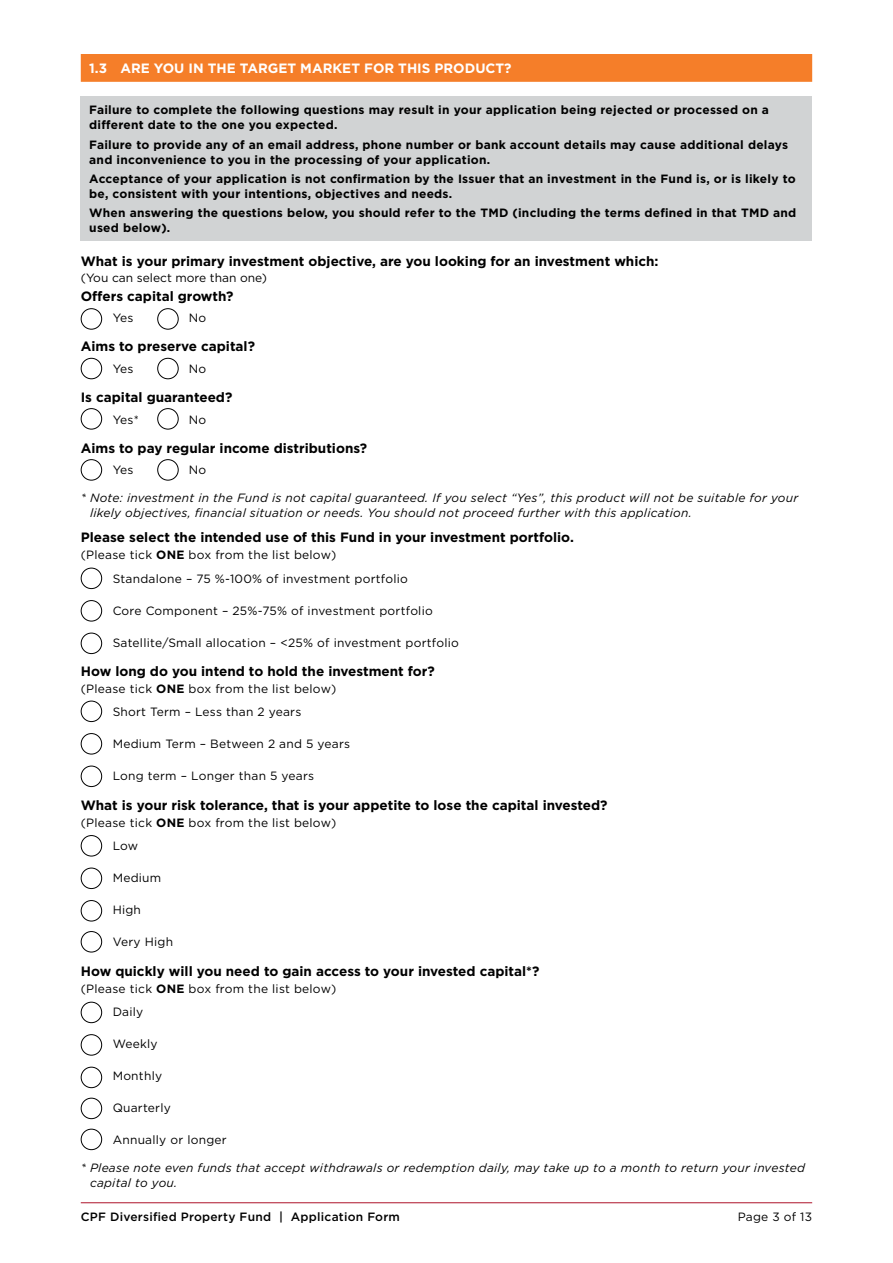
<style>
.page{position:relative;width:893px;height:1263px;background:#fff}
.page>*{position:absolute;margin:0;border:0;box-sizing:border-box;transform-origin:0 0}
.t1{font:700 13.5px "Gotham";color:#000}
.t2{font:700 13.5px "Gotham";color:#fff}
.t3{font:700 12px/15px "Gotham";letter-spacing:.02em;color:#000}
.t4{font:12px/23.5px "Gotham";letter-spacing:.02em;color:#000}
.t5{font:italic 12px/15px "Gotham";letter-spacing:.02em;color:#000}
.t6{font:500 12px "Gotham";letter-spacing:.02em;color:#000}
.t7{font:12px "Gotham";color:#000}
.s1{font-weight:700}
</style>
<div class="page">
<hr style="left:81px;top:1202px;width:731px;height:1px;background:#ae132a">
<div style="left:81px;top:54px;width:731px;height:28px;background:#f57e29"></div>
<div style="left:81px;top:96px;width:731px;height:145px;background:#d1d3d4"></div>
<div style="left:81px;top:308px;width:21px;height:22px;border:1px solid #000;border-radius:50%"></div>
<div style="left:81px;top:358px;width:21px;height:21px;border:1px solid #000;border-radius:50%"></div>
<div style="left:81px;top:408px;width:21px;height:21px;border:1px solid #000;border-radius:50%"></div>
<div style="left:81px;top:459px;width:21px;height:21px;border:1px solid #000;border-radius:50%"></div>
<div style="left:81px;top:568px;width:21px;height:21px;border:1px solid #000;border-radius:50%"></div>
<div style="left:81px;top:701px;width:21px;height:21px;border:1px solid #000;border-radius:50%"></div>
<div style="left:81px;top:835px;width:21px;height:21px;border:1px solid #000;border-radius:50%"></div>
<div style="left:81px;top:1002px;width:21px;height:21px;border:1px solid #000;border-radius:50%"></div>
<div style="left:81px;top:600px;width:21px;height:21px;border:1px solid #000;border-radius:50%"></div>
<div style="left:81px;top:733px;width:21px;height:21px;border:1px solid #000;border-radius:50%"></div>
<div style="left:81px;top:868px;width:21px;height:21px;border:1px solid #000;border-radius:50%"></div>
<div style="left:81px;top:1034px;width:21px;height:21px;border:1px solid #000;border-radius:50%"></div>
<div style="left:81px;top:633px;width:21px;height:21px;border:1px solid #000;border-radius:50%"></div>
<div style="left:81px;top:766px;width:21px;height:21px;border:1px solid #000;border-radius:50%"></div>
<div style="left:81px;top:900px;width:21px;height:21px;border:1px solid #000;border-radius:50%"></div>
<div style="left:81px;top:1067px;width:21px;height:21px;border:1px solid #000;border-radius:50%"></div>
<div style="left:81px;top:931px;width:21px;height:21px;border:1px solid #000;border-radius:50%"></div>
<div style="left:81px;top:1098px;width:21px;height:21px;border:1px solid #000;border-radius:50%"></div>
<div style="left:81px;top:1129px;width:21px;height:21px;border:1px solid #000;border-radius:50%"></div>
<div style="left:157px;top:308px;width:22px;height:22px;border:1px solid #000;border-radius:50%"></div>
<div style="left:157px;top:358px;width:22px;height:21px;border:1px solid #000;border-radius:50%"></div>
<div style="left:157px;top:408px;width:22px;height:21px;border:1px solid #000;border-radius:50%"></div>
<div style="left:157px;top:459px;width:22px;height:21px;border:1px solid #000;border-radius:50%"></div>
<p class="t2" style="left:89px;top:60px;width:424px">1.3 ARE YOU IN THE TARGET MARKET FOR THIS PRODUCT?</p>
<p class="t3" style="left:89px;top:103px;width:681px">Failure to complete the following questions may result in your application being rejected or processed on a different date to the one you expected.</p>
<p class="t3" style="left:89px;top:137px;width:700px">Failure to provide any of an email address, phone number or bank account details may cause additional delays and inconvenience to you in the processing of your application.</p>
<p class="t3" style="left:89px;top:171px;width:708px">Acceptance of your application is not confirmation by the Issuer that an investment in the Fund is, or is likely to be, consistent with your intentions, objectives and needs.</p>
<p class="t3" style="left:89px;top:205px;width:708px">When answering the questions below, you should refer to the TMD (including the terms defined in that TMD and used below).</p>
<p class="t1" style="left:81px;top:252px;width:579px">What is your primary investment objective, are you looking for an investment which:</p>
<p class="t7" style="left:81px;top:270px;width:188px">(You can select more than one)</p>
<p class="t1" style="left:81px;top:287px;width:154px">Offers capital growth?</p>
<p class="t4" style="left:113px;top:306px;width:22px">Yes</p>
<p class="t4" style="left:189px;top:306px;width:19px">No</p>
<p class="t1" style="left:81px;top:338px;width:176px">Aims to preserve capital?</p>
<p class="t4" style="left:113px;top:357px;width:22px">Yes</p>
<p class="t4" style="left:189px;top:357px;width:19px">No</p>
<p class="t1" style="left:81px;top:388px;width:153px">Is capital guaranteed?</p>
<p class="t4" style="left:113px;top:407px;width:28px">Yes*</p>
<p class="t4" style="left:189px;top:407px;width:19px">No</p>
<p class="t1" style="left:81px;top:439px;width:288px">Aims to pay regular income distributions?</p>
<p class="t4" style="left:113px;top:458px;width:22px">Yes</p>
<p class="t4" style="left:189px;top:458px;width:19px">No</p>
<p class="t5" style="left:90px;top:490px;width:710px;text-indent:-9px">* Note: investment in the Fund is not capital guaranteed. If you select “Yes”, this product will not be suitable for your likely objectives, financial situation or needs. You should not proceed further with this application.</p>
<p class="t1" style="left:81px;top:528px;width:495px">Please select the intended use of this Fund in your investment portfolio.</p>
<p class="t4" style="left:113px;top:543px;width:297px;text-indent:-32px">(Please tick <span class="s1">ONE</span> box from the list below)<br>Standalone – 75 %-100% of investment portfolio</p>
<p class="t4" style="left:113px;top:598px;width:322px">Core Component – 25%-75% of investment portfolio</p>
<p class="t4" style="left:113px;top:630px;width:348px">Satellite/Small allocation – &lt;25% of investment portfolio</p>
<p class="t1" style="left:81px;top:662px;width:356px">How long do you intend to hold the investment for?</p>
<p class="t4" style="left:81px;top:677px;width:257px;text-align:center">(Please tick <span class="s1">ONE</span> box from the list below)<br>Short Term – Less than 2 years</p>
<p class="t4" style="left:113px;top:732px;width:239px">Medium Term – Between 2 and 5 years</p>
<p class="t4" style="left:113px;top:764px;width:203px">Long term – Longer than 5 years</p>
<p class="t1" style="left:81px;top:796px;width:528px">What is your risk tolerance, that is your appetite to lose the capital invested?</p>
<p class="t4" style="left:113px;top:810px;width:225px;text-indent:-32px">(Please tick <span class="s1">ONE</span> box from the list below)<br>Low</p>
<p class="t4" style="left:113px;top:866px;width:50px">Medium</p>
<p class="t4" style="left:113px;top:898px;width:30px">High</p>
<p class="t4" style="left:113px;top:930px;width:62px">Very High</p>
<p class="t1" style="left:81px;top:962px;width:460px">How quickly will you need to gain access to your invested capital*?</p>
<p class="t4" style="left:113px;top:976px;width:225px;text-indent:-32px">(Please tick <span class="s1">ONE</span> box from the list below)<br>Daily</p>
<p class="t4" style="left:113px;top:1032px;width:46px">Weekly</p>
<p class="t4" style="left:113px;top:1064px;width:51px">Monthly</p>
<p class="t4" style="left:113px;top:1096px;width:60px">Quarterly</p>
<p class="t4" style="left:113px;top:1128px;width:116px">Annually or longer</p>
<p class="t5" style="left:90px;top:1160px;width:716px;text-indent:-9px">* Please note even funds that accept withdrawals or redemption daily, may take up to a month to return your invested capital to you.</p>
<p class="t6" style="left:81px;top:1208px;width:321px">CPF Diversified Property Fund | Application Form</p>
<p class="t4" style="left:738px;top:1204px;width:76px">Page 3 of 13</p>
</div>
